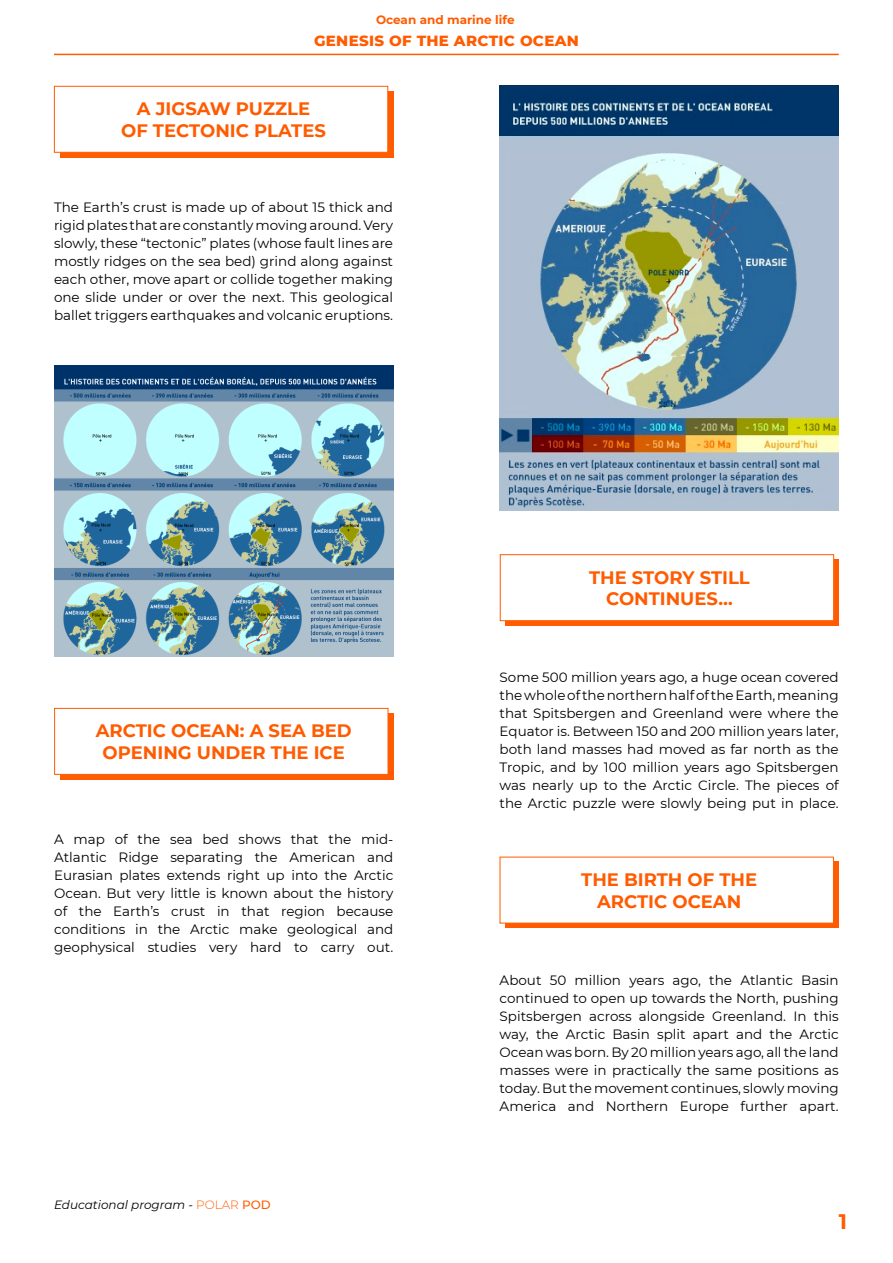
<style>
.page{position:relative;width:893px;height:1263px;background:#fff}
.page>*{position:absolute;margin:0;border:0;box-sizing:border-box;transform-origin:0 0}
.t1{font:700 21px "Montserrat";color:#ff5b00}
.t2{font:700 18px/21.6px "Montserrat";color:#ff5b00;text-align:center}
.t3{font:800 15px "Montserrat";letter-spacing:.02em;color:#ff5b00}
.t4{font:13.5px/18px "Montserrat";color:#000;text-align:justify}
.t5{font:italic 12px "Montserrat";color:#000}
.t6{font:700 12px "Montserrat";color:#ff5b00}
.s1{font-weight:300;font-style:normal;color:#ff5b00}
.s2{font-weight:500;font-style:normal;color:#ff5b00}
</style>
<div class="page">
<div style="left:60px;top:91px;width:333px;height:66px;background:#ff5b00"></div>
<div style="left:54px;top:86px;width:334px;height:67px;background:#fff;border:1px solid #ff5b00"></div>
<div style="left:506px;top:559px;width:333px;height:67px;background:#ff5b00"></div>
<div style="left:500px;top:554px;width:334px;height:67px;background:#fff;border:1px solid #ff5b00"></div>
<div style="left:506px;top:862px;width:333px;height:66px;background:#ff5b00"></div>
<div style="left:500px;top:857px;width:334px;height:66px;background:#fff"></div>
<div style="left:60px;top:713px;width:333px;height:66px;background:#ff5b00"></div>
<div style="left:54px;top:708px;width:334px;height:67px;background:#fff;border:1px solid #ff5b00"></div>
<img style="left:54px;top:365px;width:339px;height:291px">
<img style="left:500px;top:86px;width:339px;height:424px">
<hr style="left:54px;top:54px;width:785px;height:1px;background:#ff5b00">
<p class="t6" style="left:376px;top:11px;width:140px">Ocean and marine life</p>
<p class="t3" style="left:314px;top:30px;width:266px">GENESIS OF THE ARCTIC OCEAN</p>
<p class="t2" style="left:137px;top:97px;width:175px">A JIGSAW PUZZLE</p>
<p class="t2" style="left:121px;top:119px;width:206px">OF TECTONIC PLATES</p>
<p class="t4" style="left:54px;top:198px;width:341px">The Earth’s crust is made up of about 15 thick and rigid plates that are constantly moving around. Very slowly, these “tectonic” plates (whose fault lines are mostly ridges on the sea bed) grind along against each other, move apart or collide together making one slide under or over the next. This geological ballet triggers earthquakes and volcanic eruptions.</p>
<p class="t2" style="left:96px;top:719px;width:258px">ARCTIC OCEAN: A SEA BED<br>OPENING UNDER THE ICE</p>
<p class="t4" style="left:54px;top:830px;width:341px">A map of the sea bed shows that the mid-Atlantic Ridge separating the American and Eurasian plates extends right up into the Arctic Ocean. But very little is known about the history of the Earth’s crust in that region because conditions in the Arctic make geological and geophysical studies very hard to carry out.</p>
<p class="t5" style="left:54px;top:1196px;width:218px">Educational program - <span class="s1">POLAR</span> <span class="s2">POD</span></p>
<p class="t2" style="left:589px;top:566px;width:162px">THE STORY STILL</p>
<p class="t2" style="left:606px;top:587px;width:128px">CONTINUES…</p>
<p class="t4" style="left:500px;top:668px;width:341px">Some 500 million years ago, a huge ocean covered the whole of the northern half of the Earth, meaning that Spitsbergen and Greenland were where the Equator is. Between 150 and 200 million years later, both land masses had moved as far north as the Tropic, and by 100 million years ago Spitsbergen was nearly up to the Arctic Circle. The pieces of the Arctic puzzle were slowly being put in place.</p>
<p class="t2" style="left:581px;top:868px;width:177px">THE BIRTH OF THE</p>
<p class="t2" style="left:597px;top:890px;width:146px">ARCTIC OCEAN</p>
<p class="t4" style="left:500px;top:970px;width:341px">About 50 million years ago, the Atlantic Basin continued to open up towards the North, pushing Spitsbergen across alongside Greenland. In this way, the Arctic Basin split apart and the Arctic Ocean was born. By 20 million years ago, all the land masses were in practically the same positions as today. But the movement continues, slowly moving America and Northern Europe further apart.</p>
<p class="t1" style="left:839px;top:1207px;width:10px">1</p>
</div>
